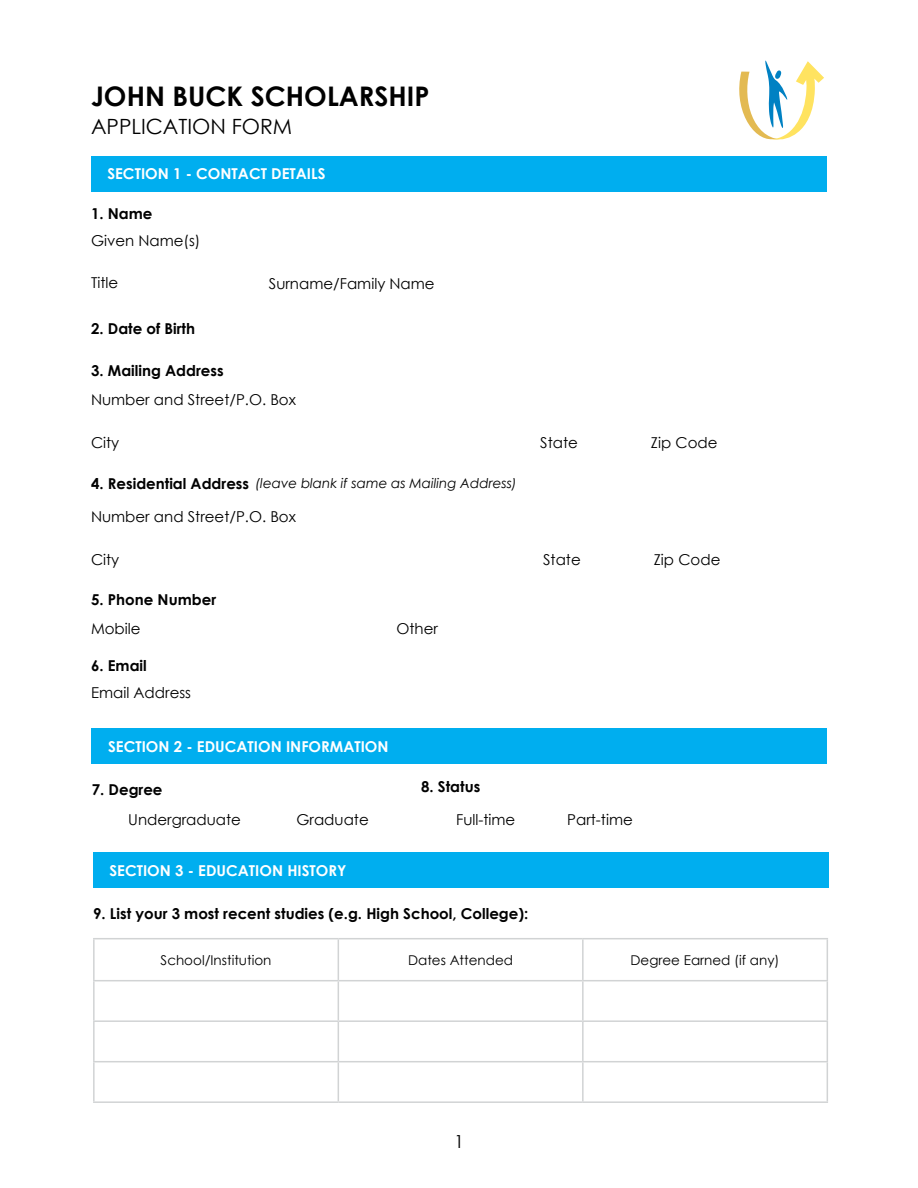
<style>
.page{position:relative;width:918px;height:1188px;background:#fff}
.page>*{position:absolute;margin:0;border:0;box-sizing:border-box;transform-origin:0 0}
.t1{font:700 27px "Century Gothic";color:#000}
.t2{font:21px "Century Gothic";color:#000}
.t3{font:18px "Century Gothic";color:#000}
.t4{font:15px "Century Gothic";color:#000}
.t5{font:700 15px "Century Gothic";color:#000}
.t6{font:700 15px "Century Gothic";color:#fff}
.t7{font:13.5px "Century Gothic";color:#000}
.t8{font:italic 13.5px "Century Gothic";color:#000}
</style>
<div class="page">
<svg style="left:739px;top:60px;width:85px;height:80px"></svg>
<div style="left:91px;top:156px;width:735px;height:35px;background:#00aeef"></div>
<div style="left:92px;top:729px;width:735px;height:35px;background:#00aeef"></div>
<div style="left:93px;top:853px;width:735px;height:35px;background:#00aeef"></div>
<hr style="left:93px;top:980px;width:245px;height:1px;background:#d1d3d4">
<hr style="left:338px;top:980px;width:245px;height:1px;background:#d1d3d4">
<hr style="left:583px;top:980px;width:245px;height:1px;background:#d1d3d4">
<hr style="left:93px;top:1020px;width:245px;height:2px;background:#d1d3d4">
<hr style="left:338px;top:1020px;width:245px;height:2px;background:#d1d3d4">
<hr style="left:583px;top:1020px;width:245px;height:2px;background:#d1d3d4">
<hr style="left:93px;top:1061px;width:245px;height:1px;background:#d1d3d4">
<hr style="left:338px;top:1061px;width:245px;height:1px;background:#d1d3d4">
<hr style="left:583px;top:1061px;width:245px;height:1px;background:#d1d3d4">
<hr style="left:93px;top:1101px;width:245px;height:2px;background:#d1d3d4">
<hr style="left:338px;top:1101px;width:245px;height:2px;background:#d1d3d4">
<hr style="left:583px;top:1101px;width:245px;height:2px;background:#d1d3d4">
<hr style="left:93px;top:938px;width:245px;height:1px;background:#d1d3d4">
<hr style="left:93px;top:939px;width:2px;height:41px;background:#d1d3d4">
<hr style="left:93px;top:981px;width:2px;height:39px;background:#d1d3d4">
<hr style="left:93px;top:1022px;width:2px;height:39px;background:#d1d3d4">
<hr style="left:93px;top:1062px;width:2px;height:39px;background:#d1d3d4">
<hr style="left:583px;top:938px;width:245px;height:1px;background:#d1d3d4">
<hr style="left:827px;top:939px;width:1px;height:41px;background:#d1d3d4">
<hr style="left:827px;top:981px;width:1px;height:39px;background:#d1d3d4">
<hr style="left:827px;top:1022px;width:1px;height:39px;background:#d1d3d4">
<hr style="left:827px;top:1062px;width:1px;height:39px;background:#d1d3d4">
<hr style="left:338px;top:938px;width:245px;height:1px;background:#d1d3d4">
<hr style="left:338px;top:939px;width:1px;height:41px;background:#d1d3d4">
<hr style="left:582px;top:939px;width:2px;height:41px;background:#d1d3d4">
<hr style="left:338px;top:981px;width:1px;height:39px;background:#d1d3d4">
<hr style="left:582px;top:981px;width:2px;height:39px;background:#d1d3d4">
<hr style="left:338px;top:1022px;width:1px;height:39px;background:#d1d3d4">
<hr style="left:582px;top:1022px;width:2px;height:39px;background:#d1d3d4">
<hr style="left:338px;top:1062px;width:1px;height:39px;background:#d1d3d4">
<hr style="left:582px;top:1062px;width:2px;height:39px;background:#d1d3d4">
<h1 class="t1" style="left:91px;top:75px;width:340px">JOHN BUCK SCHOLARSHIP</h1>
<h2 class="t2" style="left:91px;top:111px;width:203px">APPLICATION FORM</h2>
<p class="t6" style="left:107px;top:163px;width:220px">SECTION 1 - CONTACT DETAILS</p>
<p class="t5" style="left:91px;top:202px;width:63px">1. Name</p>
<p class="t4" style="left:91px;top:230px;width:111px">Given Name(s)</p>
<p class="t4" style="left:91px;top:272px;width:29px">Title</p>
<p class="t4" style="left:269px;top:273px;width:167px">Surname/Family Name</p>
<p class="t5" style="left:91px;top:318px;width:106px">2. Date of Birth</p>
<p class="t5" style="left:91px;top:359px;width:134px">3. Mailing Address</p>
<p class="t4" style="left:91px;top:389px;width:206px">Number and Street/P.O. Box</p>
<p class="t4" style="left:91px;top:432px;width:30px">City</p>
<p class="t5" style="left:91px;top:472px;width:160px">4. Residential Address</p>
<p class="t8" style="left:255px;top:474px;width:263px">(leave blank if same as Mailing Address)</p>
<p class="t4" style="left:91px;top:506px;width:206px">Number and Street/P.O. Box</p>
<p class="t4" style="left:91px;top:549px;width:30px">City</p>
<p class="t5" style="left:91px;top:588px;width:127px">5. Phone Number</p>
<p class="t4" style="left:91px;top:618px;width:51px">Mobile</p>
<p class="t5" style="left:91px;top:654px;width:57px">6. Email</p>
<p class="t4" style="left:91px;top:683px;width:102px">Email Address</p>
<p class="t4" style="left:396px;top:618px;width:43px">Other</p>
<p class="t6" style="left:108px;top:735px;width:282px">SECTION 2 - EDUCATION INFORMATION</p>
<p class="t5" style="left:92px;top:778px;width:72px">7. Degree</p>
<p class="t5" style="left:421px;top:775px;width:61px">8. Status</p>
<p class="t4" style="left:540px;top:432px;width:39px">State</p>
<p class="t4" style="left:543px;top:549px;width:39px">State</p>
<p class="t4" style="left:128px;top:809px;width:114px">Undergraduate</p>
<p class="t4" style="left:296px;top:809px;width:74px">Graduate</p>
<p class="t4" style="left:456px;top:809px;width:61px">Full-time</p>
<p class="t4" style="left:567px;top:809px;width:67px">Part-time</p>
<p class="t4" style="left:651px;top:432px;width:68px">Zip Code</p>
<p class="t4" style="left:654px;top:549px;width:68px">Zip Code</p>
<p class="t6" style="left:109px;top:859px;width:238px">SECTION 3 - EDUCATION HISTORY</p>
<p class="t5" style="left:93px;top:902px;width:437px">9. List your 3 most recent studies (e.g. High School, College):</p>
<p class="t7" style="left:161px;top:950px;width:112px">School/Institution</p>
<p class="t7" style="left:408px;top:950px;width:107px">Dates Attended</p>
<p class="t7" style="left:631px;top:950px;width:151px">Degree Earned (if any)</p>
<p class="t3" style="left:454px;top:1128px;width:11px">1</p>
</div>
